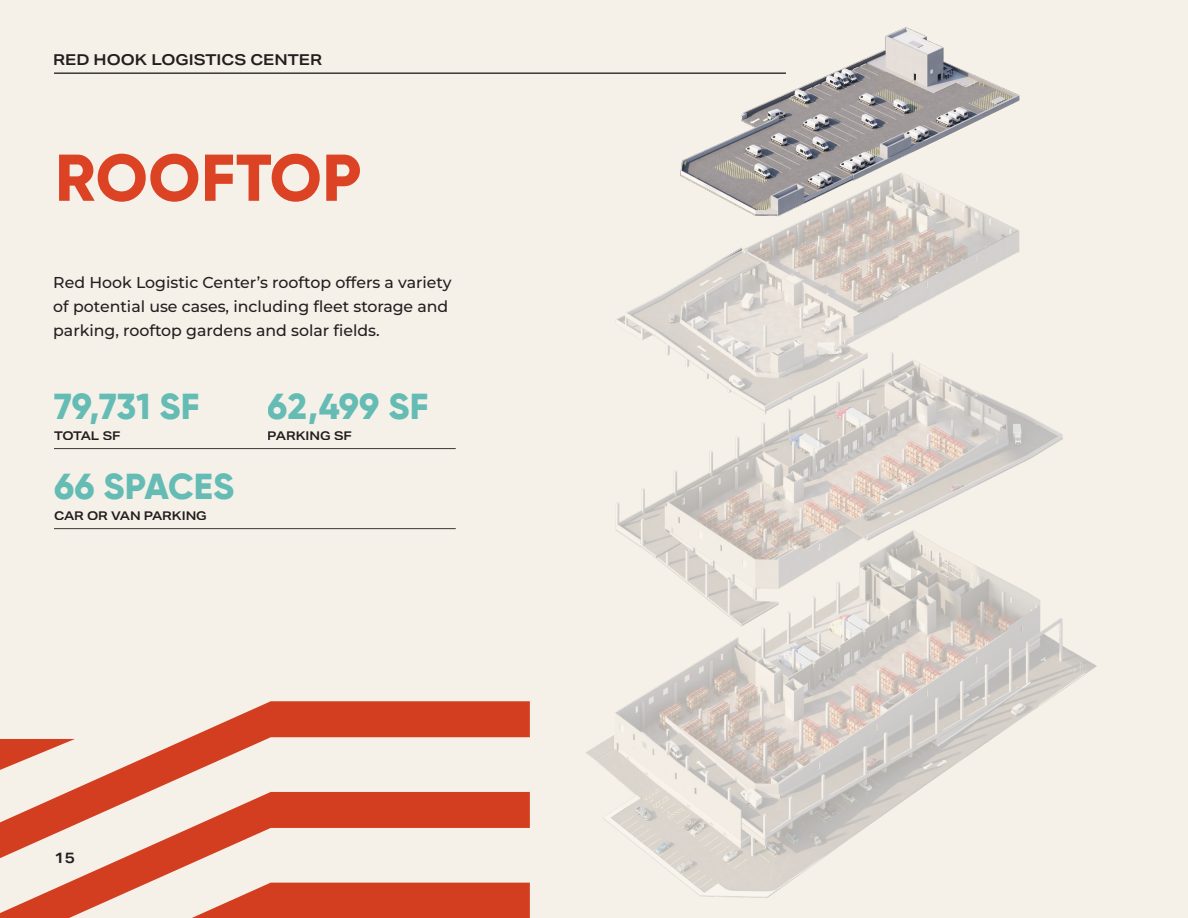
<style>
.page{position:relative;width:1188px;height:918px;background:#f6f1e8}
.page>*{position:absolute;margin:0;border:0;box-sizing:border-box;transform-origin:0 0}
.t1{font:800 66px "Gilroy";letter-spacing:.01em;color:#db4324}
.t2{font:800 36px "Gilroy";color:#68c7c7}
.t3{font:500 15.75px/24px "Montserrat";color:#231f20}
.t4{font:600 15px "Aktiv Grotesk Ex";color:#231f20}
.t5{font:600 12px "Aktiv Grotesk Ex";color:#231f20}
</style>
<div class="page">
<img style="left:586px;top:361px;width:511px;height:537px">
<img style="left:617px;top:27px;width:403px;height:334px">
<hr style="left:54px;top:72px;width:732px;height:2px;background:#373936">
<svg style="left:68px;top:701px;width:462px;height:91px"></svg>
<svg style="left:0;top:792px;width:530px;height:91px"></svg>
<svg style="left:0;top:883px;width:530px;height:35px"></svg>
<svg style="left:0;top:739px;width:75px;height:35px"></svg>
<hr style="left:54px;top:448px;width:402px;height:1px;background:#373936">
<hr style="left:54px;top:528px;width:402px;height:1px;background:#373936">
<p class="t4" style="left:53px;top:51px;width:270px">RED HOOK LOGISTICS CENTER</p>
<p class="t1" style="left:55px;top:136px;width:308px">ROOFTOP</p>
<p class="t3" style="left:53px;top:270px;width:400px">Red Hook Logistic Center’s rooftop offers a variety of potential use cases, including fleet storage and parking, rooftop gardens and solar fields.</p>
<h2 class="t2" style="left:54px;top:383px;width:147px">79,731 SF</h2>
<p class="t5" style="left:54px;top:429px;width:68px">TOTAL SF</p>
<h2 class="t2" style="left:54px;top:463px;width:182px">66 SPACES</h2>
<p class="t5" style="left:54px;top:509px;width:154px">CAR OR VAN PARKING</p>
<h2 class="t2" style="left:268px;top:383px;width:162px">62,499 SF</h2>
<p class="t5" style="left:268px;top:429px;width:85px">PARKING SF</p>
<p class="t4" style="left:54px;top:849px;width:33px">015</p>
<p class="t4" style="left:54px;top:849px;width:22px">15</p>
</div>
